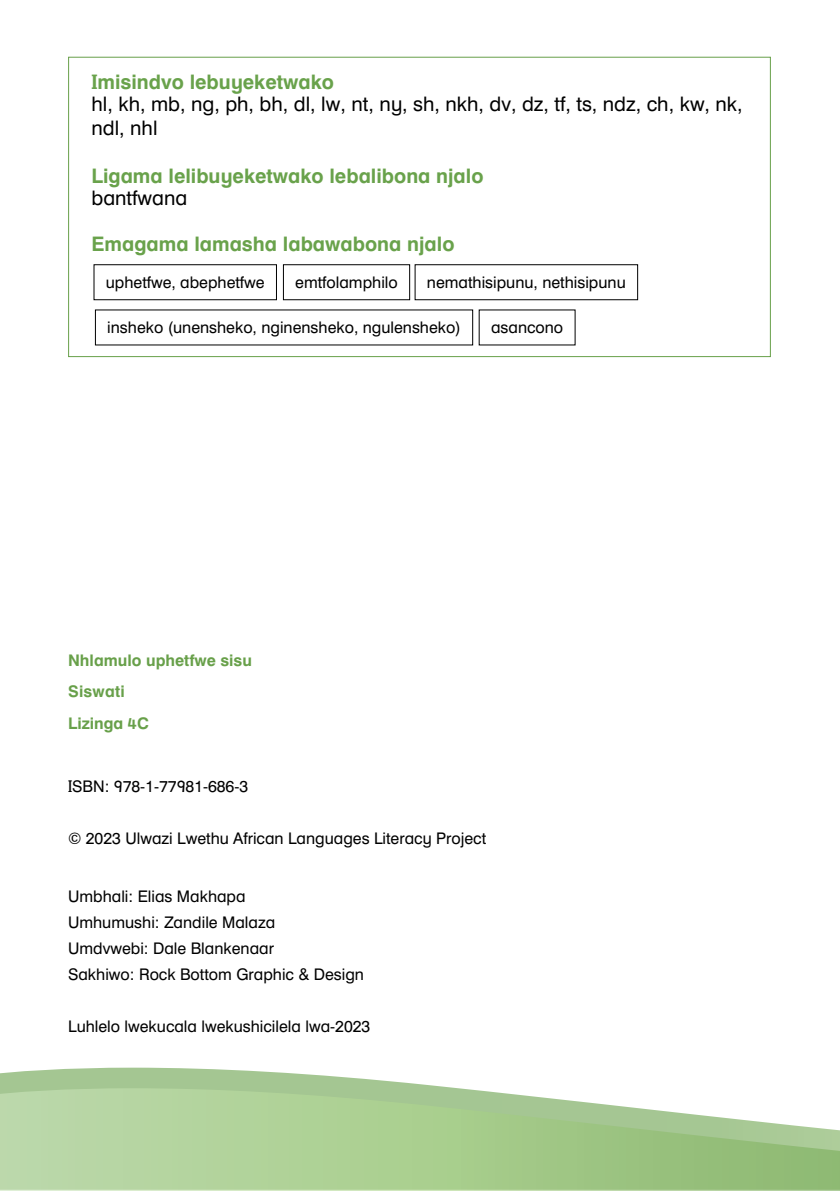
<style>
.page{position:relative;width:840px;height:1191px;background:#fff}
.page>*{position:absolute;margin:0;border:0;box-sizing:border-box;transform-origin:0 0}
.t1{font:700 20px "Swis Forall";color:#69a24b}
.t2{font:20px/24px "Swis Forall";color:#000}
.t3{font:16px/26px "Swis Forall";color:#000}
.t4{font:700 16px/31.4px "Swis Forall";color:#68a04a}
</style>
<div class="page">
<svg style="left:0;top:1067px;width:455px;height:21px"></svg>
<svg style="left:0;top:1088px;width:839px;height:103px"></svg>
<div style="left:93px;top:264px;width:184px;height:36px;border:1px solid #000"></div>
<div style="left:414px;top:264px;width:223px;height:36px;border:1px solid #000"></div>
<div style="left:283px;top:264px;width:127px;height:36px;border:1px solid #000"></div>
<p class="t1" style="left:91px;top:70px;width:244px">Imisindvo lebuyeketwako</p>
<p class="t2" style="left:91px;top:93px;width:652px">hl, kh, mb, ng, ph, bh, dl, lw, nt, ny, sh, nkh, dv, dz, tf, ts, ndz, ch, kw, nk, ndl, nhl</p>
<p class="t1" style="left:91px;top:164px;width:393px">Ligama lelibuyeketwako lebalibona njalo</p>
<p class="t2" style="left:91px;top:187px;width:97px">bantfwana</p>
<p class="t1" style="left:91px;top:232px;width:364px">Emagama lamasha labawabona njalo</p>
<p class="t3" style="left:106px;top:270px;width:160px">uphetfwe, abephetfwe</p>
<p class="t3" style="left:295px;top:270px;width:104px">emtfolamphilo</p>
<p class="t3" style="left:426px;top:270px;width:200px">nemathisipunu, nethisipunu</p>
<p class="t3" style="left:490px;top:315px;width:74px">asancono</p>
<p class="t3" style="left:107px;top:315px;width:355px">insheko (unensheko, nginensheko, ngulensheko)</p>
<p class="t4" style="left:68px;top:644px;width:185px">Nhlamulo uphetfwe sisu<br>Siswati<br>Lizinga 4C</p>
<p class="t3" style="left:68px;top:774px;width:181px">ISBN: 978-1-77981-686-3</p>
<p class="t3" style="left:68px;top:826px;width:419px">© 2023 Ulwazi Lwethu African Languages Literacy Project</p>
<p class="t3" style="left:68px;top:884px;width:297px">Umbhali: Elias Makhapa<br>Umhumushi: Zandile Malaza<br>Umdvwebi: Dale Blankenaar<br>Sakhiwo: Rock Bottom Graphic &amp; Design</p>
<p class="t3" style="left:68px;top:1014px;width:303px">Luhlelo lwekucala lwekushicilela lwa-2023</p>
</div>
